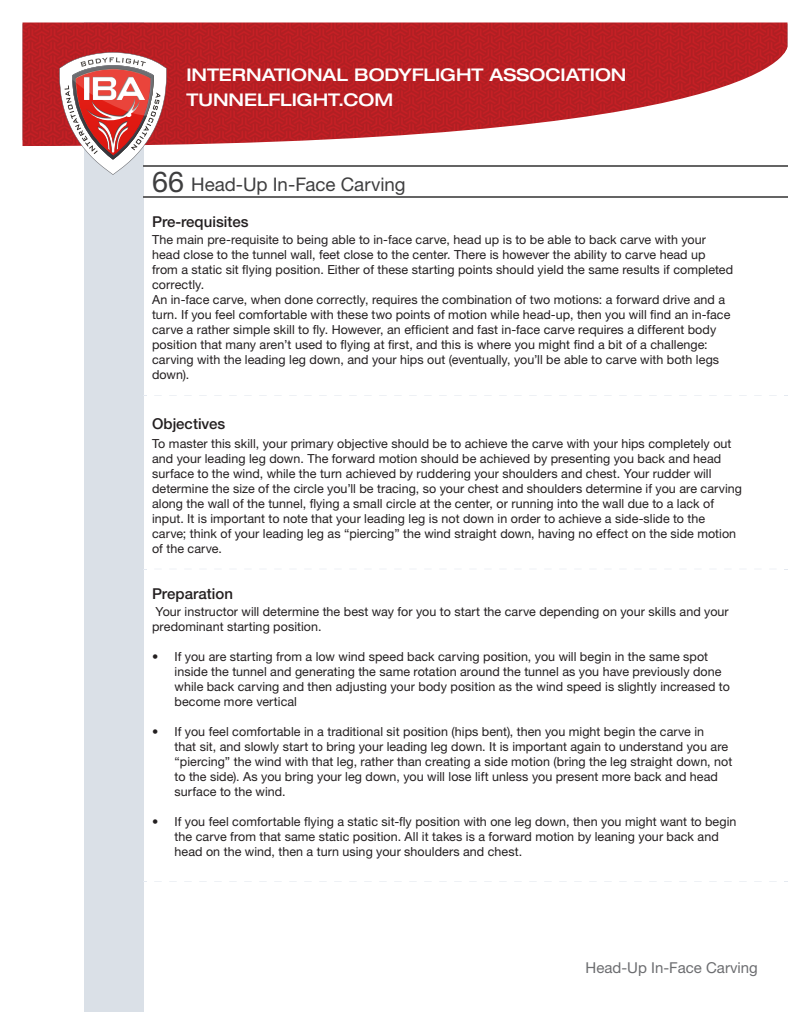
<style>
.page{position:relative;width:810px;height:1035px;background:#fff}
.page>*{position:absolute;margin:0;border:0;box-sizing:border-box;transform-origin:0 0}
.t1{font:18.75px "Helvetica Neue LT Pro";letter-spacing:-.005em;color:#3e3e3f}
.t2{font:500 expanded 17.5px "Helvetica Neue LT Pro";letter-spacing:-.005em;color:#fff}
.t3{font:500 15px "Helvetica Neue LT Pro";color:#231f20}
.t4{font:15px "Helvetica Neue LT Pro";color:#6c6d70}
.t5{font:12.5px/15px "Helvetica Neue LT Pro";letter-spacing:.005em;color:#231f20}
.s1{font-size:28.75px}
</style>
<div class="page">
<div style="left:84px;top:22px;width:59px;height:990px;background:#dae0e7"></div>
<img style="left:22px;top:22px;width:766px;height:124px">
<svg style="left:59px;top:52px;width:108px;height:123px"></svg>
<hr style="left:143px;top:165px;width:645px;height:2px;background:#646464">
<hr style="left:143px;top:196px;width:645px;height:2px;background:#646464">
<h2 class="t2" style="left:186px;top:64px;width:442px">INTERNATIONAL BODYFLIGHT ASSOCIATION</h2>
<h2 class="t2" style="left:186px;top:89px;width:208px">TUNNELFLIGHT.COM</h2>
<p class="t1" style="left:152px;top:173px;width:255px"><span class="s1">66</span> Head-Up In-Face Carving</p>
<p class="t3" style="left:152px;top:213px;width:98px">Pre-requisites</p>
<p class="t5" style="left:152px;top:232px;width:583px">The main pre-requisite to being able to in-face carve, head up is to be able to back carve with your head close to the tunnel wall, feet close to the center. There is however the ability to carve head up from a static sit flying position. Either of these starting points should yield the same results if completed correctly.</p>
<p class="t5" style="left:152px;top:292px;width:580px">An in-face carve, when done correctly, requires the combination of two motions: a forward drive and a turn. If you feel comfortable with these two points of motion while head-up, then you will find an in-face carve a rather simple skill to fly. However, an efficient and fast in-face carve requires a different body position that many aren’t used to flying at first, and this is where you might find a bit of a challenge: carving with the leading leg down, and your hips out (eventually, you’ll be able to carve with both legs down).</p>
<p class="t3" style="left:152px;top:414px;width:75px">Objectives</p>
<p class="t5" style="left:152px;top:436px;width:592px">To master this skill, your primary objective should be to achieve the carve with your hips completely out and your leading leg down. The forward motion should be achieved by presenting you back and head surface to the wind, while the turn achieved by ruddering your shoulders and chest. Your rudder will determine the size of the circle you’ll be tracing, so your chest and shoulders determine if you are carving along the wall of the tunnel, flying a small circle at the center, or running into the wall due to a lack of input. It is important to note that your leading leg is not down in order to achieve a side-slide to the carve; think of your leading leg as “piercing” the wind straight down, having no effect on the side motion of the carve.</p>
<p class="t3" style="left:152px;top:585px;width:82px">Preparation</p>
<p class="t5" style="left:152px;top:604px;width:578px">Your instructor will determine the best way for you to start the carve depending on your skills and your predominant starting position.</p>
<p class="t5" style="left:175px;top:649px;width:557px;text-indent:-22px">• If you are starting from a low wind speed back carving position, you will begin in the same spot inside the tunnel and generating the same rotation around the tunnel as you have previously done while back carving and then adjusting your body position as the wind speed is slightly increased to become more vertical</p>
<p class="t5" style="left:175px;top:724px;width:559px;text-indent:-22px">• If you feel comfortable in a traditional sit position (hips bent), then you might begin the carve in<br>that sit, and slowly start to bring your leading leg down. It is important again to understand you are “piercing” the wind with that leg, rather than creating a side motion (bring the leg straight down, not to the side). As you bring your leg down, you will lose lift unless you present more back and head surface to the wind.</p>
<p class="t5" style="left:175px;top:814px;width:563px;text-indent:-22px">• If you feel comfortable flying a static sit-fly position with one leg down, then you might want to begin the carve from that same static position. All it takes is a forward motion by leaning your back and head on the wind, then a turn using your shoulders and chest.</p>
<p class="t4" style="left:586px;top:959px;width:174px">Head-Up In-Face Carving</p>
</div>
